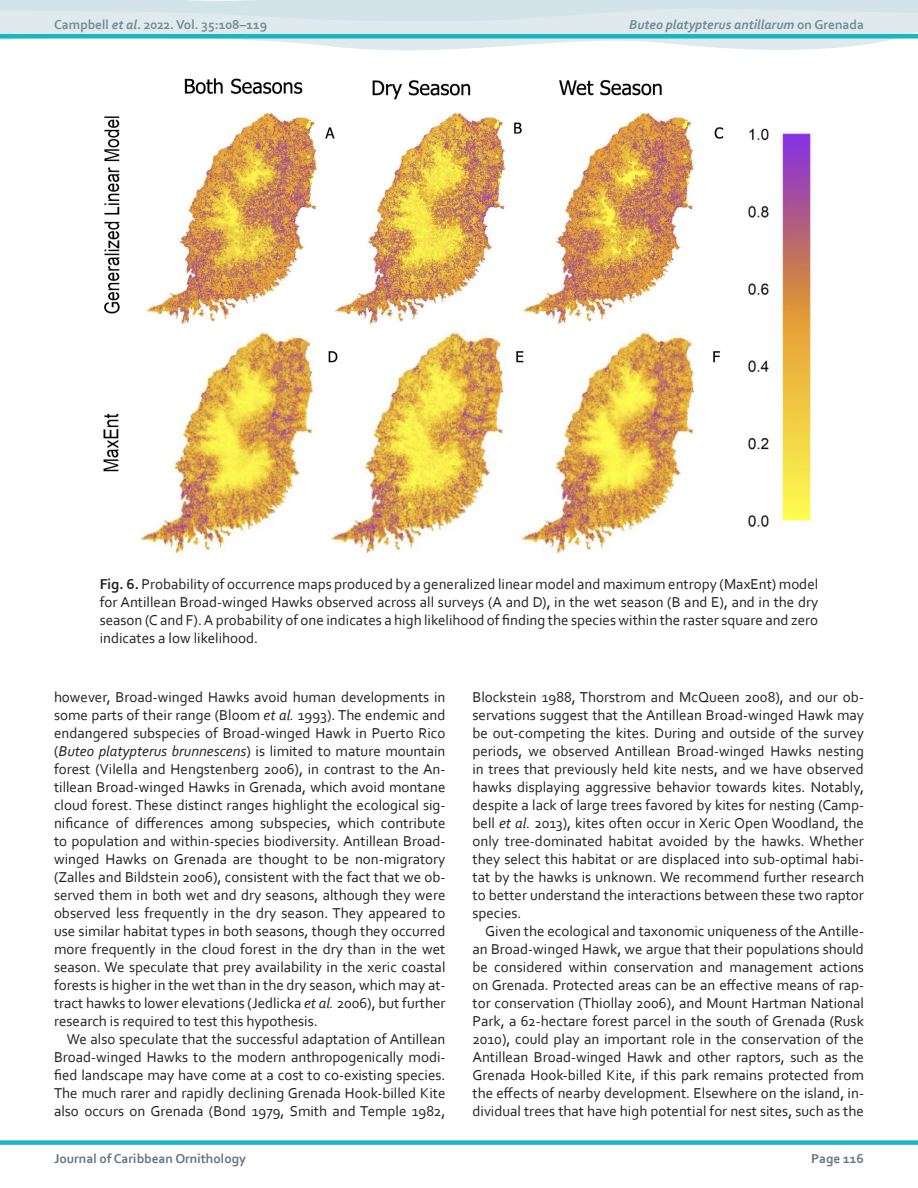
<style>
.page{position:relative;width:918px;height:1188px;background:#fff}
.page>*{position:absolute;margin:0;border:0;box-sizing:border-box;transform-origin:0 0}
.main_body_text__P{font:15px/18px "Corbel";color:#231f20;text-align:justify}
.Figure_Legend__P{font:15px/18px "Corbel";color:#231f20;text-align:justify}
.t1{font:700 13.5px "Corbel";color:#5f7682}
.t2{font:italic 700 13.5px "Corbel";color:#758b95}
.t3{font:700 13.5px "Corbel";color:#758b95}
.s1{font-style:italic}
.s2{font-style:normal}
.s3{font-weight:700}
</style>
<div class="page">
<svg style="left:0;top:0;width:918px;height:51px;fill:#deeaee"></svg>
<div style="left:0;top:1140px;width:918px;height:5px;background:#16b7c3"></div>
<img style="left:103px;top:78px;width:708px;height:476px">
<div style="left:0;top:34px;width:918px;height:5px;background:#16b7c3"></div>
<p class="t3" style="left:54px;top:16px;width:215px">Campbell <span class="s1">et al.</span> 2022. Vol. 35:108–119</p>
<p class="t2" style="left:629px;top:16px;width:236px">Buteo platypterus antillarum <span class="s2">on Grenada</span></p>
<p class="Figure_Legend__P" style="left:100px;top:575px;width:720px"><span class="s3">Fig. 6.</span> Probability of occurrence maps produced by a generalized linear model and maximum entropy (MaxEnt) model for Antillean Broad-winged Hawks observed across all surveys (A and D), in the wet season (B and E), and in the dry season (C and F). A probability of one indicates a high likelihood of finding the species within the raster square and zero indicates a low likelihood.</p>
<p class="main_body_text__P" style="left:54px;top:688px;width:393px">however, Broad-winged Hawks avoid human developments in some parts of their range (Bloom <span class="s1">et al.</span> 1993). The endemic and endangered subspecies of Broad-winged Hawk in Puerto Rico (<span class="s1">Buteo platypterus brunnescens</span>) is limited to mature mountain forest (Vilella and Hengstenberg 2006), in contrast to the An&shy;tillean Broad-winged Hawks in Grenada, which avoid montane cloud forest. These distinct ranges highlight the ecological sig&shy;nificance of differences among subspecies, which contribute to population and within-species biodiversity. Antillean Broad&shy;winged Hawks on Grenada are thought to be non-migratory (Zalles and Bildstein 2006), consistent with the fact that we ob&shy;served them in both wet and dry seasons, although they were observed less frequently in the dry season. They appeared to use similar habitat types in both seasons, though they occurred more frequently in the cloud forest in the dry than in the wet season. We speculate that prey availability in the xeric coastal forests is higher in the wet than in the dry season, which may at&shy;tract hawks to lower elevations (Jedlicka <span class="s1">et al.</span> 2006), but further research is required to test this hypothesis.</p>
<p class="main_body_text__P" style="left:54px;top:1030px;width:393px;text-indent:13px">We also speculate that the successful adaptation of Antillean Broad-winged Hawks to the modern anthropogenically modi&shy;fied landscape may have come at a cost to co-existing species.<br>The much rarer and rapidly declining Grenada Hook-billed Kite also occurs on Grenada (Bond 1979, Smith and Temple 1982,</p>
<p class="main_body_text__P" style="left:472px;top:688px;width:393px">Blockstein 1988, Thorstrom and McQueen 2008), and our ob&shy;servations suggest that the Antillean Broad-winged Hawk may be out-competing the kites. During and outside of the survey periods, we observed Antillean Broad-winged Hawks nesting in trees that previously held kite nests, and we have observed hawks displaying aggressive behavior towards kites. Notably, despite a lack of large trees favored by kites for nesting (Camp&shy;bell <span class="s1">et al.</span> 2013), kites often occur in Xeric Open Woodland, the only tree-dominated habitat avoided by the hawks. Whether they select this habitat or are displaced into sub-optimal habi&shy;tat by the hawks is unknown. We recommend further research to better understand the interactions between these two raptor species.</p>
<p class="main_body_text__P" style="left:472px;top:922px;width:393px;text-indent:13px">Given the ecological and taxonomic uniqueness of the Antille&shy;an Broad-winged Hawk, we argue that their populations should be considered within conservation and management actions on Grenada. Protected areas can be an effective means of rap&shy;tor conservation (Thiollay 2006), and Mount Hartman National Park, a 62-hectare forest parcel in the south of Grenada (Rusk 2010), could play an important role in the conservation of the Antillean Broad-winged Hawk and other raptors, such as the Grenada Hook-billed Kite, if this park remains protected from the effects of nearby development. Elsewhere on the island, in&shy;dividual trees that have high potential for nest sites, such as the</p>
<p class="t1" style="left:54px;top:1150px;width:194px">Journal of Caribbean Ornithology</p>
<p class="t1" style="left:811px;top:1150px;width:54px">Page 116</p>
</div>
